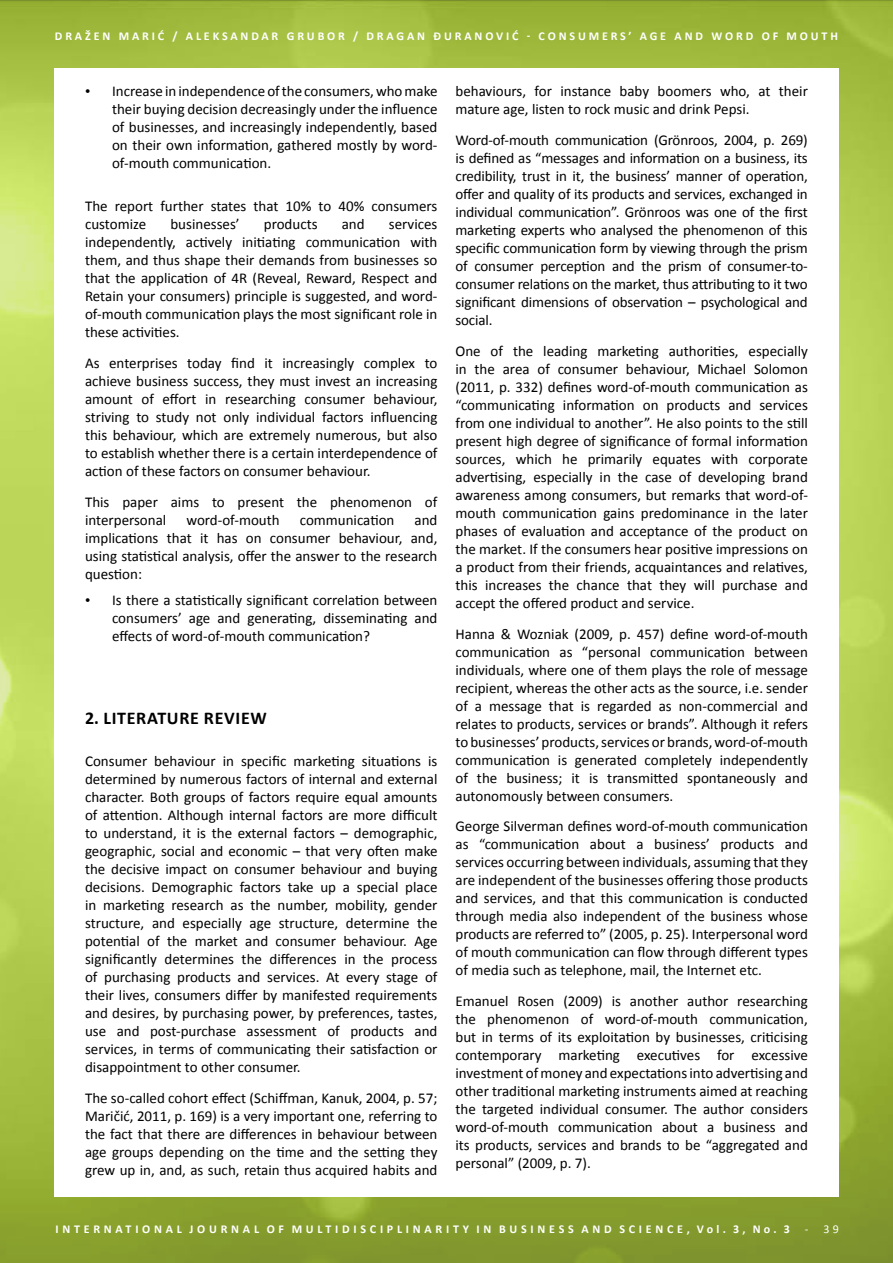
<style>
.page{position:relative;width:893px;height:1263px;background:#fff}
.page>*{position:absolute;margin:0;border:0;box-sizing:border-box;transform-origin:0 0}
.t1{font:700 18px "Calibri";letter-spacing:.04em;color:#000}
.t2{font:15px/18px "Calibri";color:#000;text-align:justify}
.t3{font:700 12px "Calibri";letter-spacing:.24em;color:#fff}
.t4{font:700 12px "Calibri";letter-spacing:.315em;color:#fff}
.s1{font-family:"Times New Roman"}
.s2{font-weight:400}
</style>
<div class="page">
<img style="left:0;top:0;width:893px;height:1263px">
<div style="left:54px;top:68px;width:785px;height:1129px;background:#fff"></div>
<p class="t3" style="left:55px;top:28px;width:785px">DRAŽEN MARIĆ / ALEKSANDAR GRUBOR / DRAGAN ĐURANOVIĆ - CONSUMERS’ AGE AND WORD OF MOUTH</p>
<p class="t2" style="left:112px;top:82px;width:327px;text-indent:-27px"><span class="s1">•</span> Increase in independence of the consumers, who make their buying decision decreasingly under the influence of businesses, and increasingly independently, based on their own information, gathered mostly by word&shy;of-mouth communication.</p>
<p class="t2" style="left:85px;top:197px;width:354px">The report further states that 10% to 40% consumers customize</p>
<p class="t2" style="left:170px;top:215px;width:71px">businesses’</p>
<p class="t2" style="left:264px;top:215px;width:55px">products</p>
<p class="t2" style="left:342px;top:215px;width:24px">and</p>
<p class="t2" style="left:85px;top:215px;width:354px;text-indent:304px">services independently, actively initiating communication with them, and thus shape their demands from businesses so that the application of 4R (Reveal, Reward, Respect and Retain your consumers) principle is suggested, and word&shy;of-mouth communication plays the most significant role in these activities.</p>
<p class="t2" style="left:85px;top:354px;width:354px">As enterprises today find it increasingly complex to achieve business success, they must invest an increasing amount of effort in researching consumer behaviour, striving to study not only individual factors influencing this behaviour, which are extremely numerous, but also to establish whether there is a certain interdependence of action of these factors on consumer behaviour.</p>
<p class="t2" style="left:85px;top:493px;width:354px">This paper aims to present the phenomenon of interpersonal</p>
<p class="t2" style="left:186px;top:511px;width:95px">word-of-mouth</p>
<p class="t2" style="left:300px;top:511px;width:96px">communication</p>
<p class="t2" style="left:85px;top:511px;width:354px;text-indent:329px">and implications that it has on consumer behaviour, and, using statistical analysis, offer the answer to the research question:</p>
<p class="t2" style="left:112px;top:591px;width:327px;text-indent:-27px"><span class="s1">•</span> Is there a statistically significant correlation between consumers’ age and generating, disseminating and effects of word-of-mouth communication?</p>
<p class="t1" style="left:85px;top:706px;width:182px">2. LITERATURE REVI EW</p>
<p class="t2" style="left:85px;top:752px;width:354px">Consumer behaviour in specific marketing situations is determined by numerous factors of internal and external character. Both groups of factors require equal amounts of attention. Although internal factors are more difficult to understand, it is the external factors – demographic, geographic, social and economic – that very often make the decisive impact on consumer behaviour and buying decisions. Demographic factors take up a special place in marketing research as the number, mobility, gender structure, and especially age structure, determine the potential of the market and consumer behaviour. Age significantly determines the differences in the process of purchasing products and services. At every stage of their lives, consumers differ by manifested requirements and desires, by purchasing power, by preferences, tastes, use and post-purchase assessment of products and services, in terms of communicating their satisfaction or disappointment to other consumer.</p>
<p class="t2" style="left:85px;top:1089px;width:354px">The so-called cohort effect (Schiffman, Kanuk, 2004, p. 57; Maričić, 2011, p. 169) is a very important one, referring to the fact that there are differences in behaviour between age groups depending on the time and the setting they grew up in, and, as such, retain thus acquired habits and</p>
<p class="t2" style="left:455px;top:82px;width:354px">behaviours, for instance baby boomers who, at their mature age, listen to rock music and drink Pepsi.</p>
<p class="t2" style="left:455px;top:131px;width:354px">Word-of-mouth communication (Grönroos, 2004, p. 269) is defined as “messages and information on a business, its credibility, trust in it, the business’ manner of operation, offer and quality of its products and services, exchanged in individual communication”. Grönroos was one of the first marketing experts who analysed the phenomenon of this specific communication form by viewing through the prism of consumer perception and the prism of consumer-to&shy;consumer relations on the market, thus attributing to it two significant dimensions of observation – psychological and social.</p>
<p class="t2" style="left:455px;top:342px;width:354px">One of the leading marketing authorities, especially in the area of consumer behaviour, Michael Solomon (2011, p. 332) defines word-of-mouth communication as “communicating information on products and services from one individual to another”. He also points to the still present high degree of significance of formal information sources, which he primarily equates with corporate advertising, especially in the case of developing brand awareness among consumers, but remarks that word-of&shy;mouth communication gains predominance in the later phases of evaluation and acceptance of the product on the market. If the consumers hear positive impressions on a product from their friends, acquaintances and relatives, this increases the chance that they will purchase and accept the offered product and service.</p>
<p class="t2" style="left:455px;top:625px;width:354px">Hanna &amp; Wozniak (2009, p. 457) define word-of-mouth communication as “personal communication between individuals, where one of them plays the role of message recipient, whereas the other acts as the source, i.e. sender of a message that is regarded as non-commercial and relates to products, services or brands”. Although it refers to businesses’ products, services or brands, word-of-mouth communication is generated completely independently of the business; it is transmitted spontaneously and autonomously between consumers.</p>
<p class="t2" style="left:455px;top:817px;width:354px">George Silverman defines word-of-mouth communication as “communication about a business’ products and services occurring between individuals, assuming that they are independent of the businesses offering those products and services, and that this communication is conducted through media also independent of the business whose products are referred to” (2005, p. 25). Interpersonal word of mouth communication can flow through different types of media such as telephone, mail, the Internet etc.</p>
<p class="t2" style="left:455px;top:992px;width:354px">Emanuel Rosen (2009) is another author researching the phenomenon of word-of-mouth communication, but in terms of its exploitation by businesses, criticising contemporary marketing executives for excessive investment of money and expectations into advertising and other traditional marketing instruments aimed at reaching the targeted individual consumer. The author considers word-of-mouth communication about a business and its products, services and brands to be “aggregated and personal” (2009, p. 7).</p>
<p class="t4" style="left:55px;top:1222px;width:289px">IN TERN ATI ON AL JOU RN AL OF MU LTIDIS</p>
<p class="t4" style="left:370px;top:1222px;width:115px">CI PLIN ARI TY IN</p>
<p class="t3" style="left:499px;top:1222px;width:21px">B USIN</p>
<p class="t3" style="left:549px;top:1222px;width:18px">E SS</p>
<p class="t3" style="left:581px;top:1222px;width:22px">A ND</p>
<p class="t4" style="left:619px;top:1222px;width:221px">SCI EN CE, VOL. 3, NO. 3 <span class="s2">- 39</span></p>
</div>
